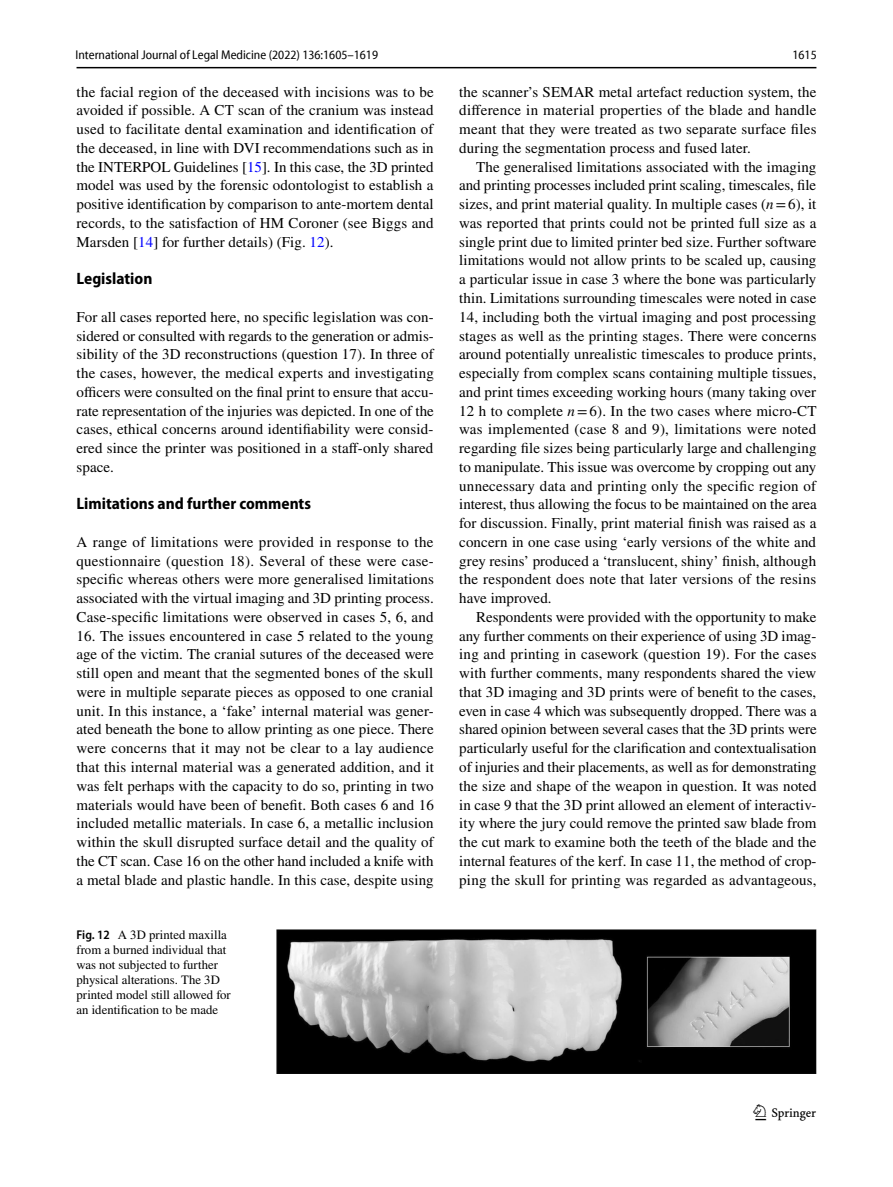
<style>
.page{position:relative;width:893px;height:1187px;background:#fff}
.page>*{position:absolute;margin:0;border:0;box-sizing:border-box;transform-origin:0 0}
.t1{font:22.5px "Springnew Regular 3";color:#000}
.t2{font:700 semi-condensed 16.5px "Myriad Pro";color:#000}
.t3{font:15px/18.8px "STIX";letter-spacing:.005em;color:#000;text-align:justify}
.t4{font:12.75px/15px "STIX";color:#000}
.t5{font:semi-condensed 12.75px "Myriad Pro Unic";color:#000}
.s1{color:#00f}
.s2{font-family:"Myriad Pro";font-weight:600;font-stretch:semi-condensed}
.s3{font-style:italic}
</style>
<div class="page">
<hr style="left:77px;top:67px;width:739px;height:1px;background:#000">
<img style="left:276px;top:929px;width:540px;height:144px">
<p class="t5" style="left:76px;top:50px;width:304px">International Journal of Legal Medicine (2022) 136:1605–1619</p>
<p class="t5" style="left:792px;top:50px;width:26px">1615</p>
<p class="t3" style="left:77px;top:83px;width:359px">the facial region of the deceased with incisions was to be avoided if possible. A CT scan of the cranium was instead used to facilitate dental examination and identification of the deceased, in line with DVI recommendations such as in the INTERPOL Guidelines [<span class="s1">15</span>]. In this case, the 3D printed model was used by the forensic odontologist to establish a positive identification by comparison to ante-mortem dental records, to the satisfaction of HM Coroner (see Biggs and Marsden [<span class="s1">14</span>] for further details) (Fig. <span class="s1">12</span>).</p>
<p class="t2" style="left:77px;top:269px;width:77px">Legislation</p>
<p class="t3" style="left:77px;top:308px;width:359px">For all cases reported here, no specific legislation was con&shy;sidered or consulted with regards to the generation or admis&shy;sibility of the 3D reconstructions (question 17). In three of the cases, however, the medical experts and investigating officers were consulted on the final print to ensure that accu&shy;rate representation of the injuries was depicted. In one of the cases, ethical concerns around identifiability were consid&shy;ered since the printer was positioned in a staff-only shared space.</p>
<p class="t2" style="left:77px;top:494px;width:236px">Limitations and further comments</p>
<p class="t3" style="left:77px;top:533px;width:359px">A range of limitations were provided in response to the questionnaire (question 18). Several of these were case&shy;specific whereas others were more generalised limitations associated with the virtual imaging and 3D printing process.<br>Case-specific limitations were observed in cases 5, 6, and</p>
<p class="t3" style="left:77px;top:627px;width:359px">16. The issues encountered in case 5 related to the young age of the victim. The cranial sutures of the deceased were still open and meant that the segmented bones of the skull were in multiple separate pieces as opposed to one cranial unit. In this instance, a ‘fake’ internal material was gener&shy;ated beneath the bone to allow printing as one piece. There were concerns that it may not be clear to a lay audience that this internal material was a generated addition, and it was felt perhaps with the capacity to do so, printing in two materials would have been of benefit. Both cases 6 and 16 included metallic materials. In case 6, a metallic inclusion within the skull disrupted surface detail and the quality of the CT scan. Case 16 on the other hand included a knife with a metal blade and plastic handle. In this case, despite using</p>
<p class="t4" style="left:77px;top:928px;width:156px"><span class="s2">Fig. 12</span> A 3D printed maxilla from a burned individual that was not subjected to further physical alterations. The 3D printed model still allowed for an identification to be made</p>
<p class="t3" style="left:459px;top:83px;width:359px">the scanner’s SEMAR metal artefact reduction system, the difference in material properties of the blade and handle meant that they were treated as two separate surface files during the segmentation process and fused later.</p>
<p class="t3" style="left:459px;top:158px;width:359px;text-indent:17px">The generalised limitations associated with the imaging and printing processes included print scaling, timescales, file sizes, and print material quality. In multiple cases (<span class="s3">n</span>=6), it was reported that prints could not be printed full size as a single print due to limited printer bed size. Further software limitations would not allow prints to be scaled up, causing a particular issue in case 3 where the bone was particularly thin. Limitations surrounding timescales were noted in case 14, including both the virtual imaging and post processing stages as well as the printing stages. There were concerns around potentially unrealistic timescales to produce prints, especially from complex scans containing multiple tissues, and print times exceeding working hours (many taking over 12 h to complete <span class="s3">n</span>=6). In the two cases where micro-CT was implemented (case 8 and 9), limitations were noted regarding file sizes being particularly large and challenging to manipulate. This issue was overcome by cropping out any unnecessary data and printing only the specific region of interest, thus allowing the focus to be maintained on the area for discussion. Finally, print material finish was raised as a concern in one case using ‘early versions of the white and grey resins’ produced a ‘translucent, shiny’ finish, although the respondent does note that later versions of the resins have improved.</p>
<p class="t3" style="left:459px;top:608px;width:359px;text-indent:17px">Respondents were provided with the opportunity to make any further comments on their experience of using 3D imag&shy;ing and printing in casework (question 19). For the cases with further comments, many respondents shared the view that 3D imaging and 3D prints were of benefit to the cases, even in case 4 which was subsequently dropped. There was a shared opinion between several cases that the 3D prints were particularly useful for the clarification and contextualisation of injuries and their placements, as well as for demonstrating the size and shape of the weapon in question. It was noted in case 9 that the 3D print allowed an element of interactiv&shy;ity where the jury could remove the printed saw blade from the cut mark to examine both the teeth of the blade and the internal features of the kerf. In case 11, the method of crop&shy;ping the skull for printing was regarded as advantageous,</p>
<h1 class="t1" style="left:755px;top:1104px;width:62px">1 3</h1>
</div>
